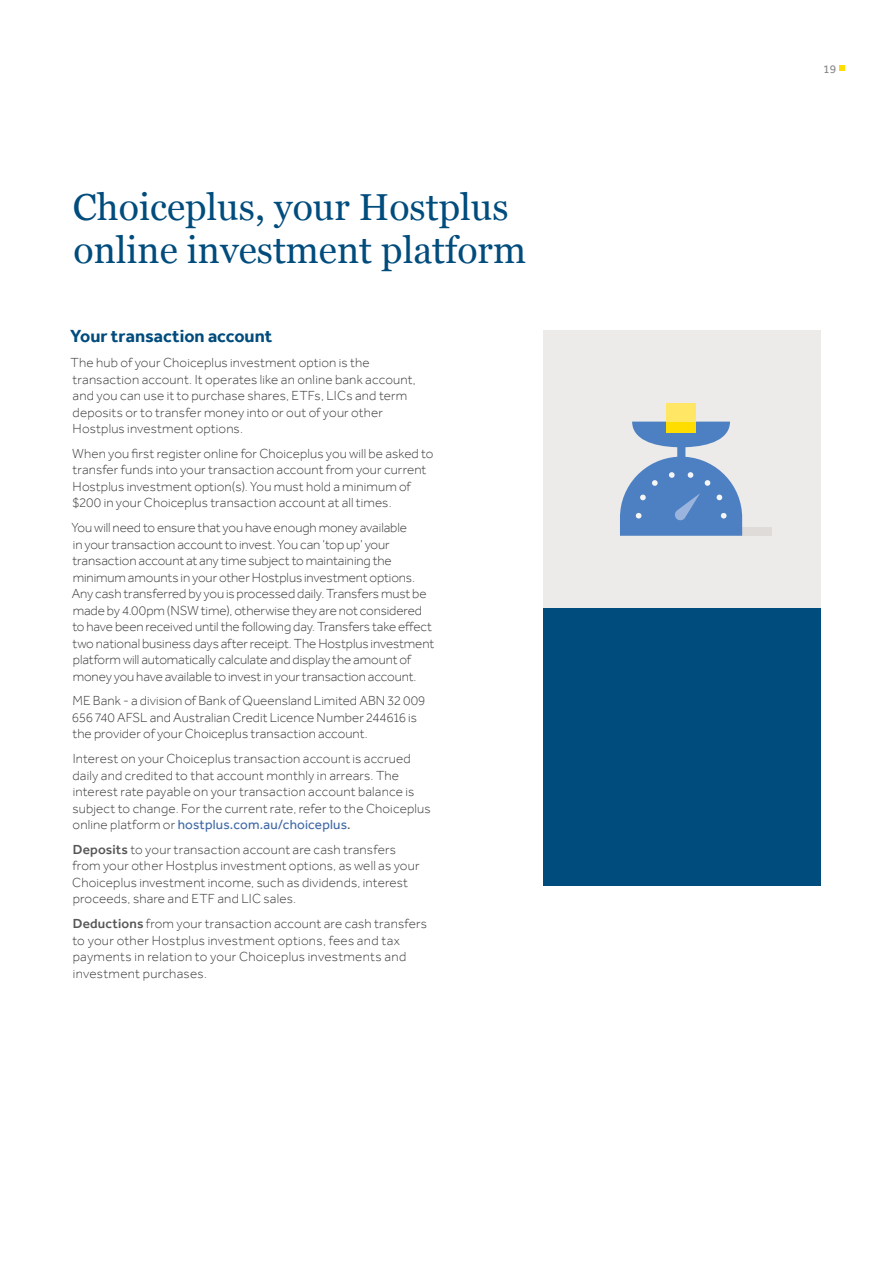
<style>
.page{position:relative;width:893px;height:1263px;background:#fff}
.page>*{position:absolute;margin:0;border:0;box-sizing:border-box;transform-origin:0 0}
.t1{font:37.5px/43.2px "Georgia";color:#004c7d}
.t2{font:700 18px "Effra";color:#004c7d}
.t3{font:300 13.5px/16.5px "Effra";letter-spacing:.005em;color:#3c3c3b}
.t4{font:12px "Effra";color:#878787}
.s1{font-weight:400;color:#3f68a5}
.s2{font-weight:400;color:#575756}
.s3{font-weight:500;color:#575756}
</style>
<div class="page">
<svg style="left:839px;top:66px;width:5px;height:5px"></svg>
<div style="left:543px;top:608px;width:278px;height:278px;background:#004c7d"></div>
<div style="left:543px;top:330px;width:278px;height:278px;background:#edebea"></div>
<svg style="left:620px;top:422px;width:122px;height:114px"></svg>
<div style="left:666px;top:403px;width:30px;height:29px;background:#ffe664"></div>
<div style="left:666px;top:422px;width:30px;height:10px;background:#fd0"></div>
<div style="left:742px;top:527px;width:30px;height:9px;background:#dfdbd9"></div>
<h1 class="t1" style="left:73px;top:184px;width:455px">Choiceplus, your Hostplus online investment platform</h1>
<h2 class="t2" style="left:70px;top:325px;width:204px">Your transaction account</h2>
<p class="t3" style="left:70px;top:354px;width:347px">The hub of your Choiceplus investment option is the transaction account. It operates like an online bank account, and you can use it to purchase shares, ETFs, LICs and term deposits or to transfer money into or out of your other Hostplus investment options.</p>
<p class="t3" style="left:72px;top:445px;width:363px">When you first register online for Choiceplus you will be asked to transfer funds into your transaction account from your current Hostplus investment option(s). You must hold a minimum of $200 in your Choiceplus transaction account at all times.</p>
<p class="t3" style="left:71px;top:519px;width:364px">You will need to ensure that you have enough money available<br>in your transaction account to invest. You can ‘top up’ your transaction account at any time subject to maintaining the minimum amounts in your other Hostplus investment options.<br>Any cash transferred by you is processed daily. Transfers must be made by 4.00pm (NSW time), otherwise they are not considered to have been received until the following day. Transfers take effect two national business days after receipt. The Hostplus investment platform will automatically calculate and display the amount of money you have available to invest in your transaction account.</p>
<p class="t3" style="left:72px;top:692px;width:355px">ME Bank - a division of Bank of Queensland Limited ABN 32 009<br>656 740 AFSL and Australian Credit Licence Number 244616 is the provider of your Choiceplus transaction account.</p>
<p class="t3" style="left:72px;top:750px;width:360px">Interest on your Choiceplus transaction account is accrued daily and credited to that account monthly in arrears. The interest rate payable on your transaction account balance is subject to change. For the current rate, refer to the Choiceplus online platform or <span class="s1">hostplus.com.au/choiceplus</span><span class="s2">.</span></p>
<p class="t3" style="left:72px;top:841px;width:349px"><span class="s3">Deposits</span> to your transaction account are cash transfers from your other Hostplus investment options, as well as your Choiceplus investment income, such as dividends, interest proceeds, share and ETF and LIC sales.</p>
<p class="t3" style="left:72px;top:915px;width:356px"><span class="s3">Deductions</span> from your transaction account are cash transfers to your other Hostplus investment options, fees and tax payments in relation to your Choiceplus investments and investment purchases.</p>
<p class="t4" style="left:823px;top:62px;width:15px">19</p>
</div>
